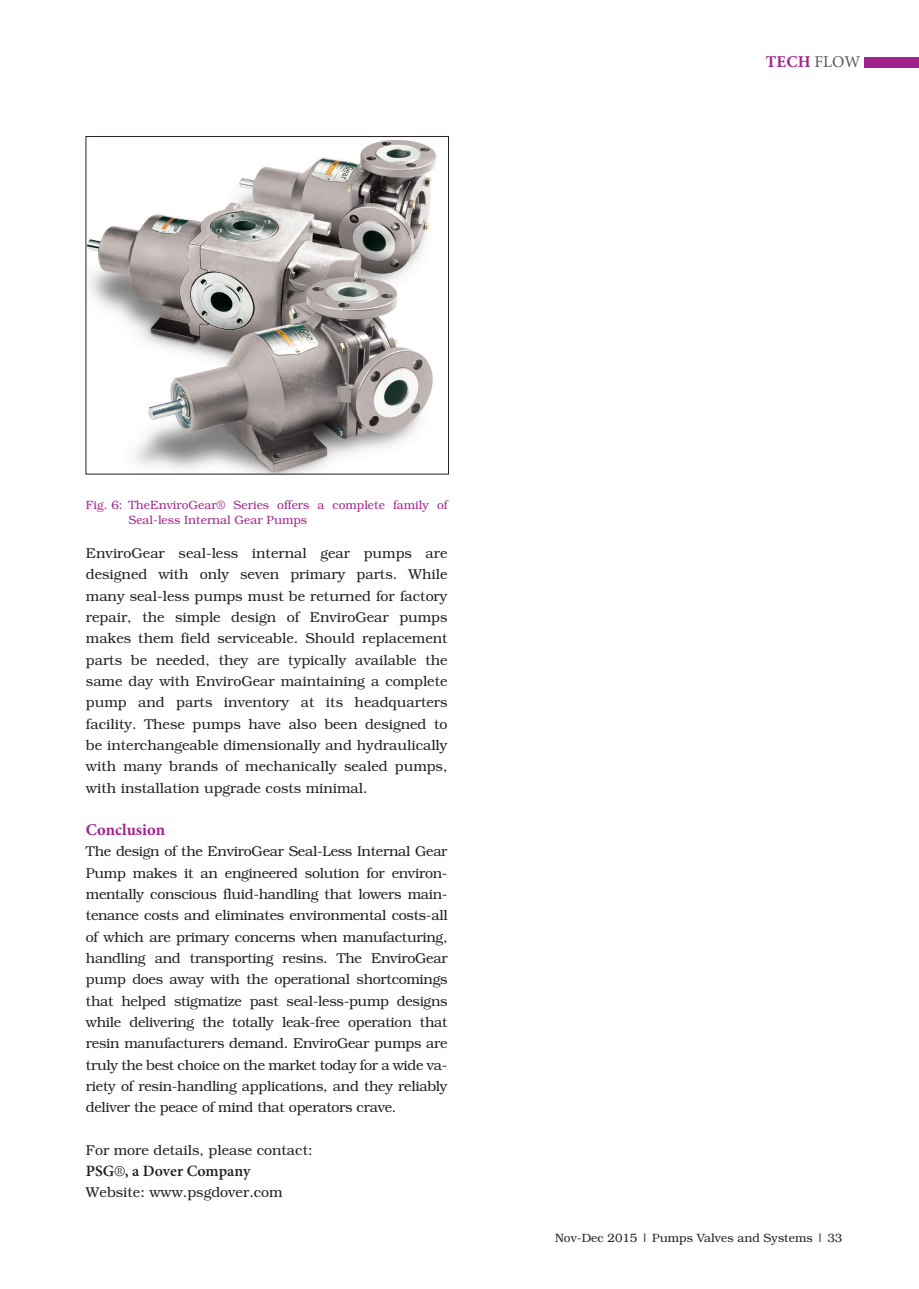
<style>
.page{position:relative;width:919px;height:1289px;background:#fff}
.page>*{position:absolute;margin:0;border:0;box-sizing:border-box;transform-origin:0 0}
.t1{font:700 16.5px "Minion Pro";color:#a2238e}
.t2{font:600 15.75px "Minion Pro";color:#231f20}
.t3{font:300 14.25px/21.3px "Bookman";color:#231f20;text-align:justify}
.t4{font:300 12px/15px "Bookman";color:#a2238e}
.t5{font:300 12px "Bookman";color:#231f20}
.s1{font-weight:400;color:#57585a}
.s2{font-family:"Bookman";font-weight:300;font-size:14.25px}
</style>
<div class="page">
<div style="left:864px;top:57px;width:54px;height:11px;background:#a2238e"></div>
<img style="left:88px;top:140px;width:349px;height:332px">
<p class="t1" style="left:765px;top:50px;width:96px">Tech <span class="s1">FLOW</span></p>
<p class="t4" style="left:128px;top:497px;width:320px;text-indent:-43px">Fig. 6: TheEnviroGear® Series offers a complete family of<br>Seal-less Internal Gear Pumps</p>
<p class="t3" style="left:86px;top:542px;width:363px">EnviroGear seal-less internal gear pumps are designed with only seven primary parts. While many seal-less pumps must be returned for factory repair, the simple design of EnviroGear pumps makes them field serviceable. Should replacement parts be needed, they are typically available the same day with EnviroGear maintaining a complete pump and parts inventory at its headquarters facility. These pumps have also been designed to be interchangeable dimensionally and hydraulically with many brands of mechanically sealed pumps, with installation upgrade costs minimal.</p>
<p class="t1" style="left:86px;top:818px;width:81px">Conclusion</p>
<p class="t3" style="left:86px;top:840px;width:363px">The design of the EnviroGear Seal-Less Internal Gear Pump makes it an engineered solution for environ&shy;mentally conscious fluid-handling that lowers main&shy;tenance costs and eliminates environmental costs-all of which are primary concerns when manufacturing, handling and transporting resins. The EnviroGear pump does away with the operational shortcomings that helped stigmatize past seal-less-pump designs while delivering the totally leak-free operation that resin manufacturers demand. EnviroGear pumps are truly the best choice on the market today for a wide va&shy;riety of resin-handling applications, and they reliably deliver the peace of mind that operators crave.</p>
<p class="t3" style="left:86px;top:1139px;width:228px">For more details, please contact:</p>
<p class="t2" style="left:86px;top:1160px;width:166px">PSG<span class="s2">®</span>, a Dover Company</p>
<p class="t3" style="left:86px;top:1181px;width:198px">Website: www.psgdover.com</p>
<p class="t5" style="left:555px;top:1231px;width:289px">Nov-Dec 2015 | Pumps Valves and Systems | 33</p>
</div>
